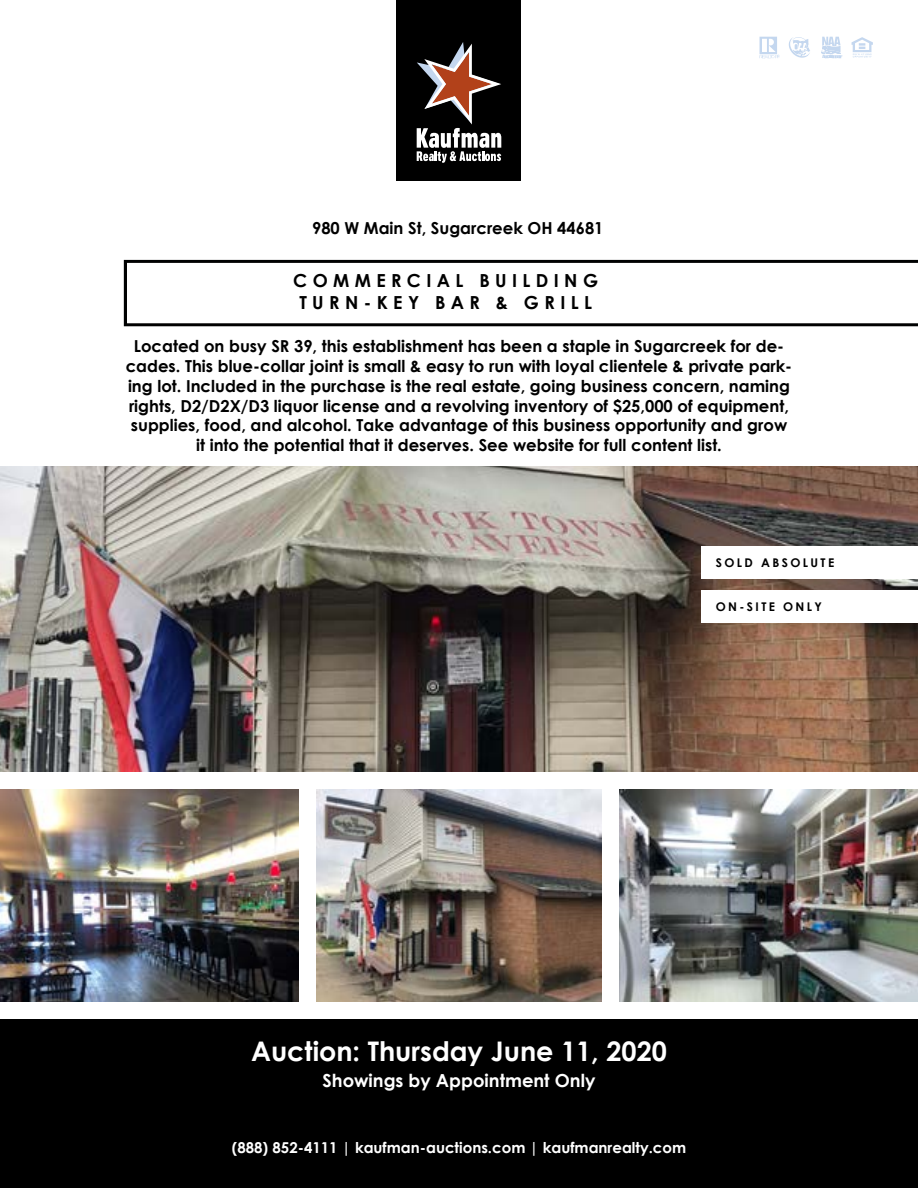
<style>
.page{position:relative;width:918px;height:1188px;background:#fff}
.page>*{position:absolute;margin:0;border:0;box-sizing:border-box;transform-origin:0 0}
.t1{font:700 27px "Century Gothic";color:#fff}
.t2{font:700 18px/21.6px "Century Gothic";letter-spacing:.3em;color:#000;text-align:center}
.t3{font:700 18px "Century Gothic";color:#fff}
.t4{font:700 16.5px/19.8px "Century Gothic";color:#000;text-align:center}
.t5{font:700 15px "Century Gothic";color:#fff}
.t6{font:700 12px "Century Gothic";letter-spacing:.2em;color:#000}
</style>
<div class="page">
<div style="left:0;top:1020px;width:918px;height:99px;background:#000"></div>
<img style="left:0;top:467px;width:918px;height:304px">
<div style="left:0;top:1118px;width:918px;height:70px;background:#000"></div>
<div style="left:702px;top:546px;width:216px;height:33px;background:#fff"></div>
<div style="left:702px;top:590px;width:216px;height:33px;background:#fff"></div>
<svg style="left:789px;top:37px;width:21px;height:21px"></svg>
<svg style="left:760px;top:37px;width:20px;height:21px"></svg>
<svg style="left:852px;top:37px;width:21px;height:21px"></svg>
<svg style="left:821px;top:37px;width:21px;height:21px"></svg>
<img style="left:620px;top:789px;width:298px;height:212px">
<img style="left:0;top:789px;width:298px;height:212px">
<img style="left:317px;top:789px;width:284px;height:212px">
<svg style="left:124px;top:260px;width:794px;height:66px"></svg>
<div style="left:397px;top:0;width:124px;height:180px;background:#000"></div>
<svg style="left:417px;top:42px;width:84px;height:121px"></svg>
<p class="t4" style="left:312px;top:218px;width:293px">980 W Main St, Sugarcreek OH 44681</p>
<p class="t2" style="left:293px;top:269px;width:306px">COMMERCIAL BUILDING<br>TURN-KEY BAR &amp; GRILL</p>
<p class="t4" style="left:126px;top:336px;width:668px">Located on busy SR 39, this establishment has been a staple in Sugarcreek for de&shy;cades. This blue-collar joint is small &amp; easy to run with loyal clientele &amp; private park&shy;ing lot. Included in the purchase is the real estate, going business concern, naming rights, D2/D2X/D3 liquor license and a revolving inventory of $25,000 of equipment, supplies, food, and alcohol. Take advantage of this business opportunity and grow it into the potential that it deserves. See website for full content list.</p>
<p class="t6" style="left:716px;top:553px;width:120px">SOLD ABSOLUTE</p>
<p class="t6" style="left:716px;top:598px;width:108px">ON-SITE ONLY</p>
<h1 class="t1" style="left:251px;top:1031px;width:417px">Auction: Thursday June 11, 2020</h1>
<p class="t3" style="left:323px;top:1066px;width:274px">Showings by Appointment Only</p>
<p class="t5" style="left:232px;top:1136px;width:456px">(888) 852-4111 | kaufman-auctions.com | kaufmanrealty.com</p>
</div>
